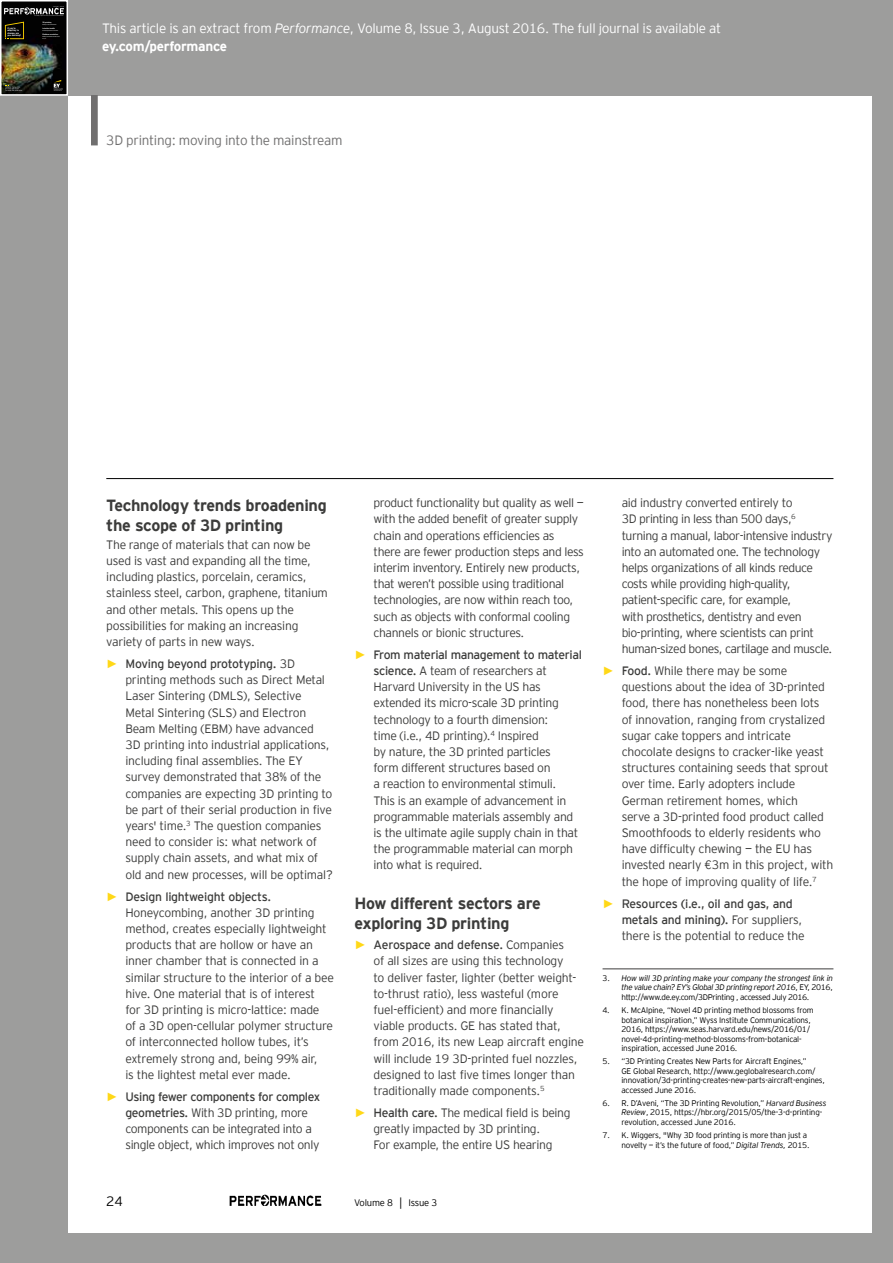
<style>
.page{position:relative;width:893px;height:1263px;background:#9d9d9c}
.page>*{position:absolute;margin:0;border:0;box-sizing:border-box;transform-origin:0 0}
.t1{font:700 16.2px/20.2px "EY Interstate";letter-spacing:-.02em;color:#3c3c3b}
.t2{font:300 13.5px/18px "EY Interstate";letter-spacing:-.02em;color:#fff}
.t3{font:300 13.5px "EY Interstate";letter-spacing:-.02em;color:#706f6f}
.t4{font:300 13.5px "EY Interstate";color:#000}
.t5{font:300 12.15px/16.2px "EY Interstate";letter-spacing:-.03em;color:#3c3c3b}
.t6{font:12.15px/16.2px "EY Interstate";letter-spacing:-.02em;color:#3c3c3b}
.t7{font:300 9.45px "EY Interstate";letter-spacing:-.02em;color:#000}
.t8{font:300 8.1px/9.4px "EY Interstate";letter-spacing:-.02em;color:#000}
.t9{font:italic 300 8.1px/9.4px "EY Interstate";letter-spacing:-.04em;color:#000;text-align:justify}
.t10{font:700 2.25px/2.4px "EY Interstate";letter-spacing:-.02em;color:#fff}
.t11{font:700 1.8px "EY Interstate";letter-spacing:-.02em;color:#fff}
.s1{font-style:italic}
.s2{font-weight:700}
.s3{font-family:"Arial";font-weight:400;color:#ffd817}
.s4{font-weight:400}
.s5{font-family:"Times New Roman";font-weight:400}
.s6{font-family:"Arial";color:#ffd817}
.s7{font-weight:300}
.s8{font-style:normal}
</style>
<div class="page">
<img style="left:0;top:0;width:68px;height:96px">
<div style="left:68px;top:96px;width:804px;height:1136px;background:#fff"></div>
<img style="left:229px;top:1195px;width:93px;height:10px">
<hr style="left:106px;top:478px;width:727px;height:1px;background:#000">
<div style="left:91px;top:96px;width:7px;height:49px;background:#706f6f"></div>
<hr style="left:603px;top:968px;width:230px;height:1px;background:#706f6f">
<p class="t10" style="left:7px;top:27px;width:15px">If you’re adapting to change, are you evolving?</p>
<p class="t11" style="left:42px;top:21px;width:11px">3D printing</p>
<p class="t11" style="left:42px;top:27px;width:14px">In better health</p>
<p class="t11" style="left:42px;top:33px;width:17px">Platform revolution</p>
<p class="t2" style="left:102px;top:19px;width:621px">This article is an extract from <span class="s1">Performance</span>, Volume 8, Issue 3, August 2016. The full journal is available at <span class="s2">ey.com/performance</span></p>
<p class="t3" style="left:106px;top:131px;width:238px">3D printing: moving into the mainstream</p>
<h1 class="t1" style="left:106px;top:494px;width:222px">Technology trends broadening the scope of 3D printing</h1>
<p class="t5" style="left:106px;top:536px;width:223px">The range of materials that can now be used is vast and expanding all the time, including plastics, porcelain, ceramics, stainless steel, carbon, graphene, titanium and other metals. This opens up the possibilities for making an increasing variety of parts in new ways.</p>
<p class="t5" style="left:125px;top:655px;width:209px;text-indent:-19px"><span class="s3">►</span> <span class="s4">Moving beyond prototyping.</span> 3D printing methods such as Direct Metal Laser Sintering (DMLS), Selective Metal Sintering (SLS) and Electron Beam Melting (EBM) have advanced<br>3D printing into industrial applications, including final assemblies. The EY survey demonstrated that 38% of the companies are expecting 3D printing to be part of their serial production in five years' time.<sup>3</sup> The question companies need to consider is: what network of supply chain assets, and what mix of old and new processes, will be optimal?</p>
<p class="t5" style="left:125px;top:887px;width:210px;text-indent:-19px"><span class="s3">►</span> <span class="s4">Design lightweight objects.<br></span>Honeycombing, another 3D printing method, creates especially lightweight products that are hollow or have an inner chamber that is connected in a similar structure to the interior of a bee hive. One material that is of interest<br>for 3D printing is micro-lattice: made<br>of a 3D open-cellular polymer structure of interconnected hollow tubes, it’s extremely strong and, being 99% air,<br>is the lightest metal ever made.</p>
<p class="t5" style="left:125px;top:1087px;width:196px;text-indent:-19px"><span class="s3">►</span> <span class="s4">Using fewer components for complex geometries.</span> With 3D printing, more components can be integrated into a single object, which improves not only</p>
<p class="t5" style="left:374px;top:494px;width:212px">product functionality but quality as well — with the added benefit of greater supply chain and operations efficiencies as there are fewer production steps and less interim inventory. Entirely new products, that weren’t possible using traditional technologies, are now within reach too, such as objects with conformal cooling channels or bionic structures.</p>
<p class="t5" style="left:374px;top:646px;width:210px;text-indent:-19px"><span class="s3">►</span> <span class="s4">From material management to material science.</span> A team of researchers at Harvard University in the US has extended its micro-scale 3D printing technology to a fourth dimension:<br>time (i.e., 4D printing).<sup>4</sup> Inspired<br>by nature, the 3D printed particles<br>form different structures based on<br>a reaction to environmental stimuli.<br>This is an example of advancement in programmable materials assembly and is the ultimate agile supply chain in that the programmable material can morph into what is required.</p>
<h1 class="t1" style="left:354px;top:892px;width:188px">How different sectors are exploring 3D printing</h1>
<p class="t5" style="left:374px;top:936px;width:212px;text-indent:-19px"><span class="s3">►</span> <span class="s4">Aerospace and defense.</span> Companies<br>of all sizes are using this technology<br>to deliver faster, lighter (better weight&shy;to-thrust ratio), less wasteful (more fuel-efficient) and more financially viable products. GE has stated that, from 2016, its new Leap aircraft engine will include 19 3D-printed fuel nozzles, designed to last five times longer than traditionally made components.<sup>5</sup></p>
<p class="t5" style="left:374px;top:1104px;width:199px;text-indent:-19px"><span class="s3">►</span> <span class="s4">Health care.</span> The medical field is being greatly impacted by 3D printing.<br>For example, the entire US hearing</p>
<p class="t4" style="left:106px;top:1191px;width:18px">24</p>
<p class="t7" style="left:354px;top:1195px;width:85px">Volume 8 <span class="s5">│</span> Issue 3</p>
<p class="t5" style="left:622px;top:494px;width:212px">aid industry converted entirely to<br>3D printing in less than 500 days,<sup>6 </sup>turning a manual, labor-intensive industry into an automated one. The technology helps organizations of all kinds reduce costs while providing high-quality, patient-specific care, for example,<br>with prosthetics, dentistry and even bio-printing, where scientists can print human-sized bones, cartilage and muscle.</p>
<p class="t5" style="left:622px;top:662px;width:213px;text-indent:-19px"><span class="s3">►</span> <span class="s4">Food.</span> While there may be some questions about the idea of 3D-printed food, there has nonetheless been lots of innovation, ranging from crystalized sugar cake toppers and intricate chocolate designs to cracker-like yeast structures containing seeds that sprout over time. Early adopters include German retirement homes, which<br>serve a 3D-printed food product called Smoothfoods to elderly residents who have difficulty chewing — the EU has invested nearly €3m in this project, with the hope of improving quality of life.<sup>7</sup></p>
<p class="t6" style="left:622px;top:894px;width:185px;text-indent:-19px"><span class="s6">►</span> Resources (i.e., oil and gas, and metals and mining). <span class="s7">For suppliers, there is the potential to reduce the</span></p>
<p class="t9" style="left:621px;top:973px;width:213px;text-indent:-19px"><span class="s8">3.</span> How will 3D printing make your company the strongest link in the value chain? EY’s Global 3D printing report 2016<span class="s8">, EY, 2016, http://www.de.ey.com/3DPrinting , accessed July 2016.</span></p>
<p class="t8" style="left:621px;top:1005px;width:194px;text-indent:-19px">4. K. McAlpine, “Novel 4D printing method blossoms from botanical inspiration,” Wyss Institute Communications, 2016, https://www.seas.harvard.edu/news/2016/01/ novel-4d-printing-method-blossoms-from-botanical&shy;inspiration, accessed June 2016.</p>
<p class="t8" style="left:621px;top:1056px;width:205px;text-indent:-19px">5. “3D Printing Creates New Parts for Aircraft Engines,”<br>GE Global Research, http://www.geglobalresearch.com/ innovation/3d-printing-creates-new-parts-aircraft-engines, accessed June 2016.</p>
<p class="t8" style="left:621px;top:1098px;width:206px;text-indent:-19px">6. R. D’Aveni, “The 3D Printing Revolution,” <span class="s1">Harvard Business<br>Review</span>, 2015, https://hbr.org/2015/05/the-3-d-printing&shy;revolution, accessed June 2016.</p>
<p class="t8" style="left:621px;top:1130px;width:190px;text-indent:-19px">7. K. Wiggers, "Why 3D food printing is more than just a novelty — it’s the future of food,” <span class="s1">Digital Trends,</span> 2015.</p>
</div>
